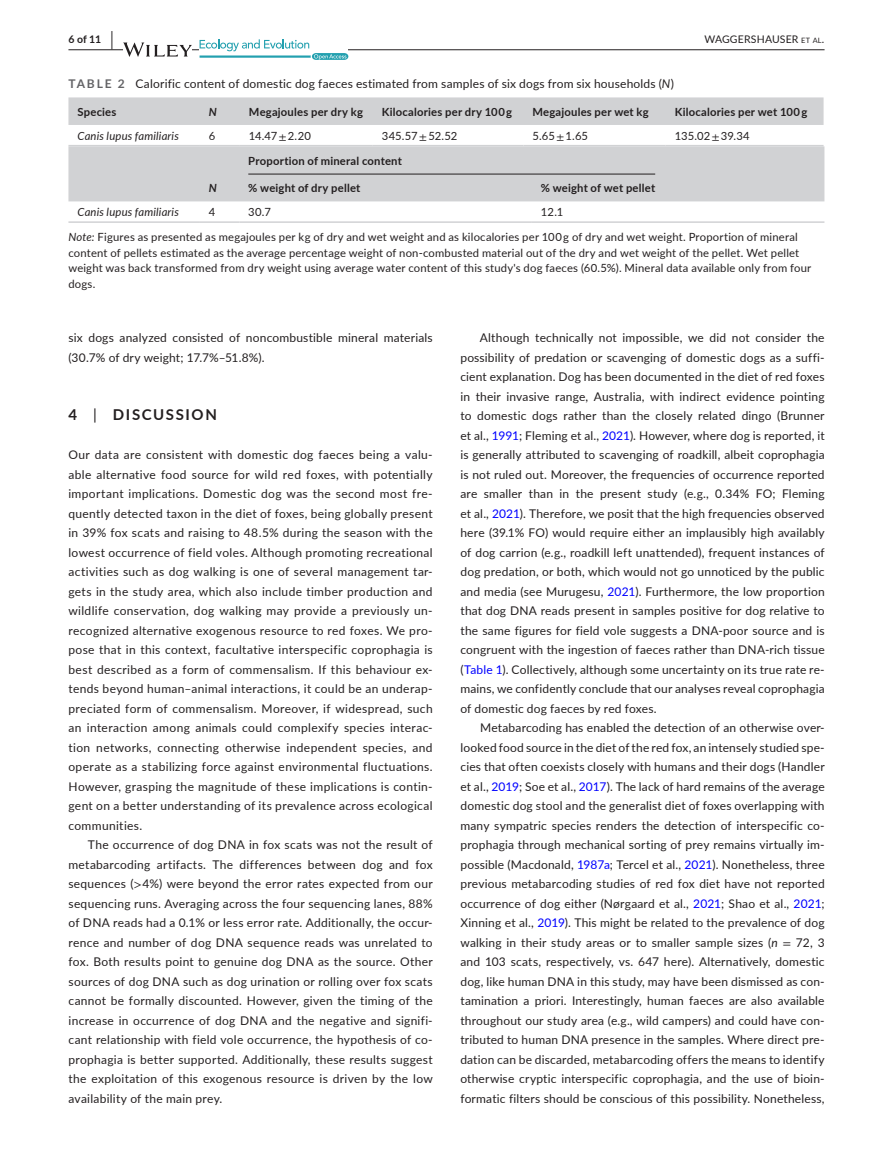
<style>
.page{position:relative;width:893px;height:1174px;background:#fff}
.page>*{position:absolute;margin:0;border:0;box-sizing:border-box;transform-origin:0 0}
.t1{font:700 15px "Lato";letter-spacing:.11em;color:#231f20}
.t2{font:12px/19.5px "Lato";letter-spacing:.015em;color:#231f20;text-align:justify}
.t3{font:11.25px/15.8px "Lato";letter-spacing:.015em;color:#231f20}
.t4{font:700 11.25px "Lato";letter-spacing:.02em;color:#231f20}
.t5{font:italic 11.25px "Lato";letter-spacing:.015em;color:#231f20}
.t6{font:italic 700 11.25px "Lato";color:#231f20}
.t7{font:10.5px "Lato";letter-spacing:.015em;color:#231f20}
.t8{font:700 10.5px "Lato";color:#231f20}
.s1{font-size:19.5px}
.s2{font-size:7.35px}
.s3{font-weight:700;color:#636366}
.s4{font-style:italic}
.s5{font-family:"STIX"}
.s6{font-weight:400}
.s7{color:#00f}
</style>
<div class="page">
<hr style="left:68px;top:49px;width:756px;height:1px;background:#231f20">
<svg style="left:123px;top:42px;width:69px;height:15px"></svg>
<svg style="left:200px;top:39px;width:148px;height:21px"></svg>
<div style="left:68px;top:97px;width:756px;height:28px;background:#d1d2d4"></div>
<hr style="left:68px;top:145px;width:132px;height:1px;background:#d1d2d4">
<hr style="left:200px;top:145px;width:40px;height:1px;background:#d1d2d4">
<hr style="left:240px;top:145px;width:133px;height:1px;background:#d1d2d4">
<hr style="left:373px;top:145px;width:150px;height:1px;background:#d1d2d4">
<hr style="left:523px;top:145px;width:143px;height:1px;background:#d1d2d4">
<hr style="left:666px;top:145px;width:158px;height:1px;background:#d1d2d4">
<div style="left:68px;top:146px;width:756px;height:55px;background:#d1d2d4"></div>
<hr style="left:68px;top:221px;width:132px;height:2px;background:#d1d2d4">
<hr style="left:200px;top:221px;width:39px;height:2px;background:#d1d2d4">
<hr style="left:239px;top:221px;width:293px;height:2px;background:#d1d2d4">
<hr style="left:532px;top:221px;width:292px;height:2px;background:#d1d2d4">
<hr style="left:248px;top:174px;width:407px;height:1px;background:#231f20">
<p class="t8" style="left:68px;top:31px;width:46px">6 of 11 <span class="s1">|</span></p>
<p class="t7" style="left:704px;top:31px;width:122px">WAGGERSHAUSER <span class="s2">et al</span>.</p>
<p class="t2" style="left:68px;top:73px;width:607px"><span class="s3">TABLE 2</span> Calorific content of domestic dog faeces estimated from samples of six dogs from six households (<span class="s4">N</span>)</p>
<p class="t4" style="left:77px;top:103px;width:41px">Species</p>
<p class="t6" style="left:209px;top:103px;width:10px">N</p>
<p class="t4" style="left:249px;top:103px;width:116px">Megajoules per dry kg</p>
<p class="t4" style="left:382px;top:103px;width:132px">Kilocalories per dry 100 g</p>
<p class="t4" style="left:532px;top:103px;width:118px">Megajoules per wet kg</p>
<p class="t4" style="left:675px;top:103px;width:134px">Kilocalories per wet 100 g</p>
<p class="t5" style="left:77px;top:127px;width:103px">Canis lupus familiaris</p>
<p class="t3" style="left:209px;top:127px;width:8px">6</p>
<p class="t3" style="left:249px;top:127px;width:64px">14.47 <span class="s5">±</span> 2.20</p>
<p class="t3" style="left:382px;top:127px;width:77px">345.57 <span class="s5">±</span> 52.52</p>
<p class="t3" style="left:532px;top:127px;width:57px">5.65 <span class="s5">±</span> 1.65</p>
<p class="t3" style="left:675px;top:127px;width:77px">135.02 <span class="s5">±</span> 39.34</p>
<p class="t6" style="left:209px;top:180px;width:10px">N</p>
<p class="t4" style="left:248px;top:152px;width:155px">Proportion of mineral content</p>
<p class="t4" style="left:248px;top:180px;width:114px">% weight of dry pellet</p>
<p class="t4" style="left:541px;top:180px;width:116px">% weight of wet pellet</p>
<p class="t5" style="left:77px;top:204px;width:103px">Canis lupus familiaris</p>
<p class="t3" style="left:209px;top:204px;width:8px">4</p>
<p class="t3" style="left:248px;top:204px;width:24px">30.7</p>
<p class="t3" style="left:541px;top:204px;width:24px">12.1</p>
<p class="t3" style="left:68px;top:228px;width:744px"><span class="s4">Note:</span> Figures as presented as megajoules per kg of dry and wet weight and as kilocalories per 100 g of dry and wet weight. Proportion of mineral content of pellets estimated as the average percentage weight of non-combusted material out of the dry and wet weight of the pellet. Wet pellet weight was back transformed from dry weight using average water content of this study's dog faeces (60.5%). Mineral data available only from four dogs.</p>
<p class="t2" style="left:68px;top:327px;width:366px">six dogs analyzed consisted of noncombustible mineral materials (30.7% of dry weight; 17.7%–51.8%).</p>
<p class="t1" style="left:68px;top:404px;width:150px">4 <span class="s6">|</span> DISCUSSION</p>
<p class="t2" style="left:68px;top:444px;width:366px">Our data are consistent with domestic dog faeces being a valu&shy;able alternative food source for wild red foxes, with potentially important implications. Domestic dog was the second most fre&shy;quently detected taxon in the diet of foxes, being globally present in 39% fox scats and raising to 48.5% during the season with the lowest occurrence of field voles. Although promoting recreational activities such as dog walking is one of several management tar&shy;gets in the study area, which also include timber production and wildlife conservation, dog walking may provide a previously un&shy;recognized alternative exogenous resource to red foxes. We pro&shy;pose that in this context, facultative interspecific coprophagia is best described as a form of commensalism. If this behaviour ex&shy;tends beyond human–animal interactions, it could be an underap&shy;preciated form of commensalism. Moreover, if widespread, such an interaction among animals could complexify species interac&shy;tion networks, connecting otherwise independent species, and operate as a stabilizing force against environmental fluctuations.<br>However, grasping the magnitude of these implications is contin&shy;gent on a better understanding of its prevalence across ecological communities.</p>
<p class="t2" style="left:68px;top:834px;width:366px;text-indent:20px">The occurrence of dog DNA in fox scats was not the result of metabarcoding artifacts. The differences between dog and fox sequences (<span class="s5">&gt;</span>4%) were beyond the error rates expected from our sequencing runs. Averaging across the four sequencing lanes, 88% of DNA reads had a 0.1% or less error rate. Additionally, the occur&shy;rence and number of dog DNA sequence reads was unrelated to fox. Both results point to genuine dog DNA as the source. Other sources of dog DNA such as dog urination or rolling over fox scats cannot be formally discounted. However, given the timing of the increase in occurrence of dog DNA and the negative and signifi&shy;cant relationship with field vole occurrence, the hypothesis of co&shy;prophagia is better supported. Additionally, these results suggest the exploitation of this exogenous resource is driven by the low availability of the main prey.</p>
<p class="t2" style="left:460px;top:327px;width:366px;text-indent:20px">Although technically not impossible, we did not consider the possibility of predation or scavenging of domestic dogs as a suffi&shy;cient explanation. Dog has been documented in the diet of red foxes in their invasive range, Australia, with indirect evidence pointing to domestic dogs rather than the closely related dingo (Brunner et al., <span class="s7">1991</span>; Fleming et al., <span class="s7">2021</span>). However, where dog is reported, it is generally attributed to scavenging of roadkill, albeit coprophagia is not ruled out. Moreover, the frequencies of occurrence reported are smaller than in the present study (e.g., 0.34% FO; Fleming et al., <span class="s7">2021</span>). Therefore, we posit that the high frequencies observed here (39.1% FO) would require either an implausibly high availably of dog carrion (e.g., roadkill left unattended), frequent instances of dog predation, or both, which would not go unnoticed by the public and media (see Murugesu, <span class="s7">2021</span>). Furthermore, the low proportion that dog DNA reads present in samples positive for dog relative to the same figures for field vole suggests a DNA-poor source and is congruent with the ingestion of faeces rather than DNA-rich tissue (<span class="s7">Table 1</span>). Collectively, although some uncertainty on its true rate re&shy;mains, we confidently conclude that our analyses reveal coprophagia of domestic dog faeces by red foxes.</p>
<p class="t2" style="left:460px;top:717px;width:366px;text-indent:20px">Metabarcoding has enabled the detection of an otherwise over&shy;looked food source in the diet of the red fox, an intensely studied spe&shy;cies that often coexists closely with humans and their dogs (Handler et al., <span class="s7">2019</span>; Soe et al., <span class="s7">2017</span>). The lack of hard remains of the average domestic dog stool and the generalist diet of foxes overlapping with many sympatric species renders the detection of interspecific co&shy;prophagia through mechanical sorting of prey remains virtually im&shy;possible (Macdonald, <span class="s7">1987a</span>; Tercel et al., <span class="s7">2021</span>). Nonetheless, three previous metabarcoding studies of red fox diet have not reported occurrence of dog either (Nørgaard et al., <span class="s7">2021</span>; Shao et al., <span class="s7">2021</span>; Xinning et al., <span class="s7">2019</span>). This might be related to the prevalence of dog walking in their study areas or to smaller sample sizes (<span class="s4">n</span> <span class="s5">=</span> 72, 3 and 103 scats, respectively, vs. 647 here). Alternatively, domestic dog, like human DNA in this study, may have been dismissed as con&shy;tamination a priori. Interestingly, human faeces are also available throughout our study area (e.g., wild campers) and could have con&shy;tributed to human DNA presence in the samples. Where direct pre&shy;dation can be discarded, metabarcoding offers the means to identify otherwise cryptic interspecific coprophagia, and the use of bioin&shy;formatic filters should be conscious of this possibility. Nonetheless,</p>
</div>
